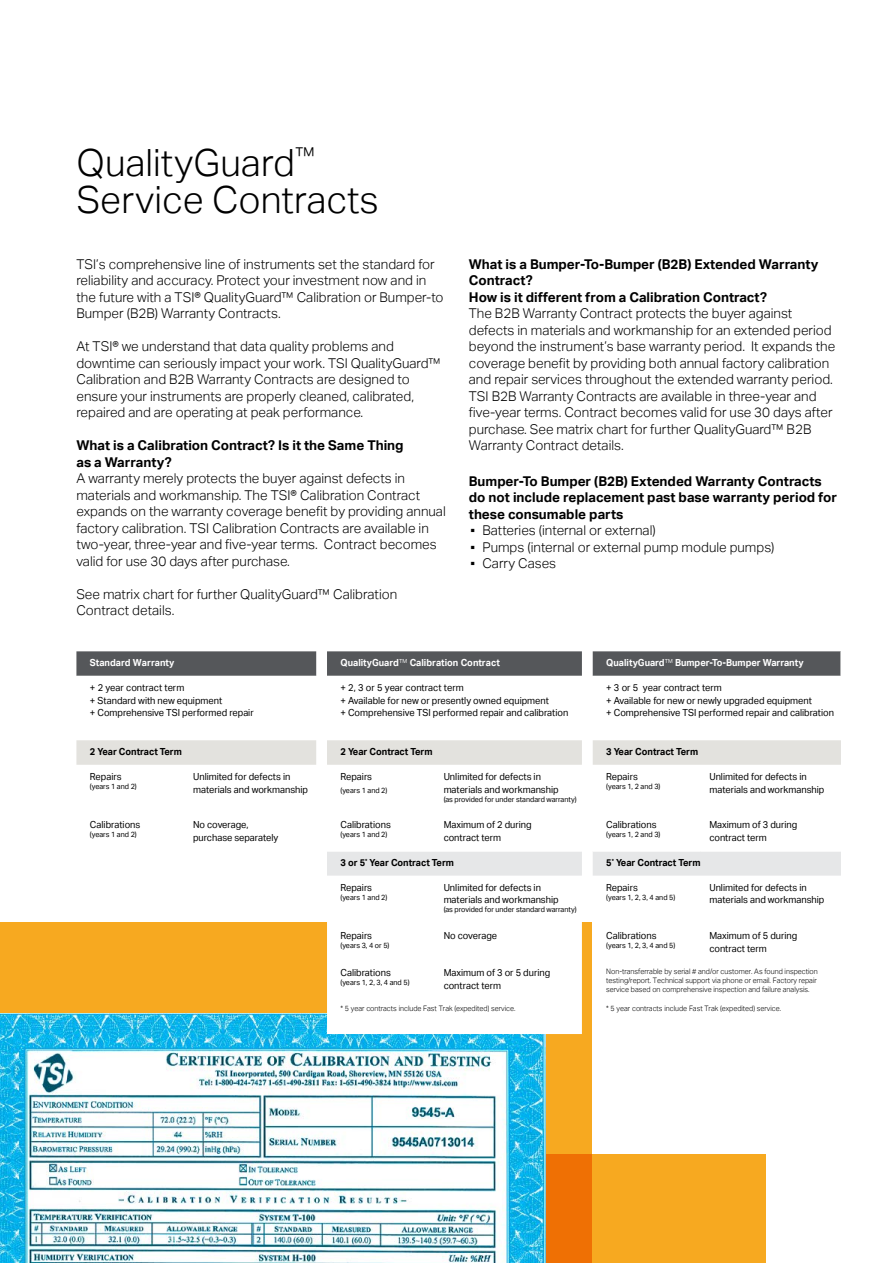
<style>
.page{position:relative;width:893px;height:1263px;background:#fff}
.page>*{position:absolute;margin:0;border:0;box-sizing:border-box;transform-origin:0 0}
.t1{font:300 37.5px/37.5px "Aktiv Grotesk";letter-spacing:.005em;color:#000}
.t2{font:300 13.5px/16.5px "Aktiv Grotesk";color:#000}
.t3{font:700 13.5px/16.5px "Aktiv Grotesk";color:#000}
.t4{font:9.75px/12.8px "Aktiv Grotesk";color:#000;scale:.95 1}
.t5{font:700 9.75px "Aktiv Grotesk";color:#000;scale:.95 1}
.t6{font:700 9.75px "Aktiv Grotesk";color:#fff;scale:.95 1}
.t7{font:300 7.5px/9px "Aktiv Grotesk";color:#000;scale:.95 1}
.t8{font:7.5px "Aktiv Grotesk";color:#000;scale:.95 1}
.s1{font-weight:400}
.s2{font-weight:300}
</style>
<div class="page">
<div style="left:0;top:1154px;width:766px;height:109px;background:#f7a920"></div>
<svg style="left:0;top:922px;width:592px;height:341px;background:#f3991a"></svg>
<img style="left:0;top:1013px;width:545px;height:250px">
<svg style="left:76px;top:922px;width:516px;height:112px"></svg>
<div style="left:76px;top:740px;width:765px;height:25px;background:#e3e2de"></div>
<div style="left:327px;top:852px;width:514px;height:24px;background:#e6e7e8"></div>
<svg style="left:76px;top:651px;width:765px;height:25px;background:#5e6063"></svg>
<h1 class="t1" style="left:76px;top:144px;width:304px">QualityGuard<sup>™<br></sup>Service Contracts</h1>
<p class="t2" style="left:76px;top:256px;width:369px">TSI’s comprehensive line of instruments set the standard for reliability and accuracy. Protect your investment now and in the future with a TSI® QualityGuard™ Calibration or Bumper-to Bumper (B2B) Warranty Contracts.</p>
<p class="t2" style="left:76px;top:338px;width:366px">At TSI® we understand that data quality problems and downtime can seriously impact your work. TSI QualityGuard™ Calibration and B2B Warranty Contracts are designed to ensure your instruments are properly cleaned, calibrated, repaired and are operating at peak performance.</p>
<p class="t3" style="left:76px;top:437px;width:329px">What is a Calibration Contract? Is it the Same Thing as a Warranty?</p>
<p class="t2" style="left:76px;top:470px;width:371px">A warranty merely protects the buyer against defects in materials and workmanship. The TSI® Calibration Contract expands on the warranty coverage benefit by providing annual factory calibration. TSI Calibration Contracts are available in two-year, three-year and five-year terms. Contract becomes valid for use 30 days after purchase.</p>
<p class="t2" style="left:76px;top:586px;width:322px">See matrix chart for further QualityGuard™ Calibration<br>Contract details.</p>
<p class="t3" style="left:469px;top:256px;width:351px">What is a Bumper-To-Bumper (B2B) Extended Warranty<br>Contract?<br>How is it different from a Calibration Contract?</p>
<p class="t2" style="left:469px;top:305px;width:368px">The B2B Warranty Contract protects the buyer against defects in materials and workmanship for an extended period beyond the instrument’s base warranty period. It expands the coverage benefit by providing both annual factory calibration and repair services throughout the extended warranty period.<br>TSI B2B Warranty Contracts are available in three-year and five-year terms. Contract becomes valid for use 30 days after purchase. See matrix chart for further QualityGuard™ B2B Warranty Contract details.</p>
<p class="t3" style="left:469px;top:473px;width:370px">Bumper-To Bumper (B2B) Extended Warranty Contracts do not include replacement past base warranty period for these consumable parts</p>
<p class="t2" style="left:469px;top:522px;width:188px"><span class="s1">▪</span> Batteries (internal or external)</p>
<p class="t2" style="left:469px;top:539px;width:307px"><span class="s1">▪</span> Pumps (internal or external pump module pumps)</p>
<p class="t2" style="left:469px;top:555px;width:89px"><span class="s1">▪</span> Carry Cases</p>
<p class="t6" style="left:90px;top:657px;width:90px">Standard Warranty</p>
<p class="t6" style="left:340px;top:657px;width:169px">QualityGuard<span class="s2">™</span> Calibration Contract</p>
<p class="t6" style="left:606px;top:657px;width:209px">QualityGuard<span class="s2">™</span> Bumper-To-Bumper Warranty</p>
<p class="t4" style="left:90px;top:681px;width:174px">+ 2 year contract term<br>+ Standard with new equipment<br>+ Comprehensive TSI performed repair</p>
<p class="t4" style="left:340px;top:681px;width:241px">+ 2, 3 or 5 year contract term<br>+ Available for new or presently owned equipment<br>+ Comprehensive TSI performed repair and calibration</p>
<p class="t4" style="left:606px;top:681px;width:241px">+ 3 or 5 year contract term<br>+ Available for new or newly upgraded equipment<br>+ Comprehensive TSI performed repair and calibration</p>
<p class="t5" style="left:90px;top:746px;width:98px">2 Year Contract Term</p>
<p class="t5" style="left:340px;top:746px;width:98px">2 Year Contract Term</p>
<p class="t5" style="left:606px;top:746px;width:98px">3 Year Contract Term</p>
<p class="t4" style="left:90px;top:770px;width:35px">Repairs</p>
<p class="t8" style="left:90px;top:782px;width:51px">(years 1 and 2)</p>
<p class="t4" style="left:193px;top:770px;width:123px">Unlimited for defects in materials and workmanship</p>
<p class="t4" style="left:340px;top:770px;width:35px">Repairs</p>
<p class="t4" style="left:444px;top:770px;width:123px">Unlimited for defects in materials and workmanship</p>
<p class="t8" style="left:444px;top:794px;width:142px">(as provided for under standard warranty)</p>
<p class="t4" style="left:606px;top:770px;width:35px">Repairs</p>
<p class="t8" style="left:606px;top:782px;width:59px">(years 1, 2 and 3)</p>
<p class="t4" style="left:709px;top:770px;width:123px">Unlimited for defects in materials and workmanship</p>
<p class="t8" style="left:340px;top:785px;width:51px">(years 1 and 2)</p>
<p class="t4" style="left:90px;top:819px;width:55px">Calibrations</p>
<p class="t8" style="left:90px;top:830px;width:51px">(years 1 and 2)</p>
<p class="t4" style="left:193px;top:819px;width:91px">No coverage, purchase separately</p>
<p class="t4" style="left:340px;top:819px;width:55px">Calibrations</p>
<p class="t8" style="left:340px;top:830px;width:51px">(years 1 and 2)</p>
<p class="t4" style="left:444px;top:819px;width:94px">Maximum of 2 during contract term</p>
<p class="t4" style="left:606px;top:819px;width:55px">Calibrations</p>
<p class="t8" style="left:606px;top:830px;width:59px">(years 1, 2 and 3)</p>
<p class="t4" style="left:709px;top:819px;width:94px">Maximum of 3 during contract term</p>
<p class="t5" style="left:340px;top:857px;width:121px">3 or 5<sup>*</sup> Year Contract Term</p>
<p class="t5" style="left:606px;top:857px;width:101px">5<sup>*</sup> Year Contract Term</p>
<p class="t4" style="left:340px;top:881px;width:35px">Repairs</p>
<p class="t8" style="left:340px;top:893px;width:51px">(years 1 and 2)</p>
<p class="t4" style="left:444px;top:881px;width:123px">Unlimited for defects in materials and workmanship</p>
<p class="t8" style="left:444px;top:905px;width:142px">(as provided for under standard warranty)</p>
<p class="t4" style="left:606px;top:881px;width:35px">Repairs</p>
<p class="t8" style="left:606px;top:893px;width:74px">(years 1, 2, 3, 4 and 5)</p>
<p class="t4" style="left:709px;top:881px;width:123px">Unlimited for defects in materials and workmanship</p>
<p class="t4" style="left:340px;top:929px;width:35px">Repairs</p>
<p class="t8" style="left:340px;top:941px;width:53px">(years 3, 4 or 5)</p>
<p class="t4" style="left:444px;top:929px;width:58px">No coverage</p>
<p class="t4" style="left:606px;top:929px;width:55px">Calibrations</p>
<p class="t8" style="left:606px;top:941px;width:74px">(years 1, 2, 3, 4 and 5)</p>
<p class="t4" style="left:709px;top:929px;width:94px">Maximum of 5 during contract term</p>
<p class="t4" style="left:340px;top:966px;width:55px">Calibrations</p>
<p class="t8" style="left:340px;top:978px;width:74px">(years 1, 2, 3, 4 and 5)</p>
<p class="t4" style="left:444px;top:966px;width:114px">Maximum of 3 or 5 during contract term</p>
<p class="t7" style="left:606px;top:967px;width:224px">Non-transferrable by serial # and/or customer. As found inspection testing/report. Technical support via phone or email. Factory repair service based on comprehensive inspection and failure analysis.</p>
<p class="t7" style="left:340px;top:1004px;width:186px">* 5 year contracts include Fast Trak (expedited) service.</p>
<p class="t7" style="left:606px;top:1004px;width:186px">* 5 year contracts include Fast Trak (expedited) service.</p>
</div>
